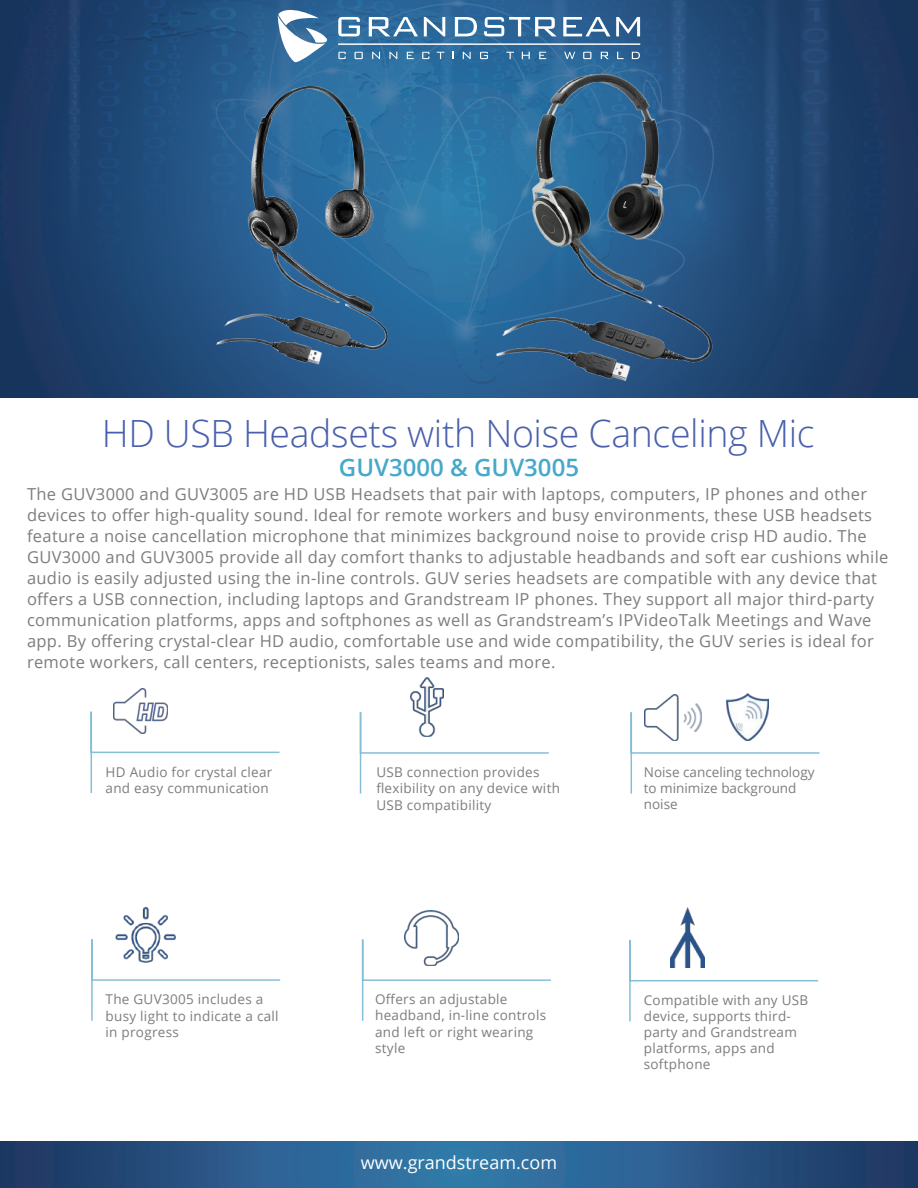
<style>
.page{position:relative;width:918px;height:1188px;background:#fff}
.page>*{position:absolute;margin:0;border:0;box-sizing:border-box;transform-origin:0 0}
.t1{font:300 37.5px "Open Sans";letter-spacing:-.01em;color:#495fad}
.t2{font:600 24px "Open Sans";color:#46a8ca}
.t3{font:18px "Open Sans";color:#fff}
.t4{font:16.5px/21px "Open Sans";letter-spacing:.02em;color:#7d7c7e}
.t5{font:13.5px/16.2px "Open Sans";letter-spacing:.02em;color:#7d7c7e}
.t6{font:13.5px/16.2px "Open Sans";color:#7d7c7e}
</style>
<div class="page">
<img style="left:0;top:0;width:918px;height:397px">
<svg style="left:278px;top:10px;width:49px;height:52px"></svg>
<svg style="left:338px;top:17px;width:22px;height:19px"></svg>
<svg style="left:369px;top:17px;width:49px;height:19px"></svg>
<svg style="left:424px;top:17px;width:21px;height:19px"></svg>
<svg style="left:455px;top:17px;width:22px;height:19px"></svg>
<svg style="left:484px;top:17px;width:73px;height:19px"></svg>
<svg style="left:563px;top:17px;width:47px;height:19px"></svg>
<svg style="left:616px;top:17px;width:24px;height:19px"></svg>
<svg style="left:338px;top:52px;width:8px;height:7px"></svg>
<svg style="left:355px;top:52px;width:8px;height:7px"></svg>
<svg style="left:372px;top:52px;width:8px;height:7px"></svg>
<svg style="left:389px;top:52px;width:8px;height:7px"></svg>
<svg style="left:407px;top:52px;width:7px;height:7px"></svg>
<svg style="left:422px;top:52px;width:8px;height:7px"></svg>
<svg style="left:437px;top:52px;width:7px;height:7px"></svg>
<svg style="left:463px;top:52px;width:8px;height:7px"></svg>
<svg style="left:480px;top:52px;width:8px;height:7px"></svg>
<svg style="left:506px;top:52px;width:8px;height:7px"></svg>
<svg style="left:522px;top:52px;width:8px;height:7px"></svg>
<svg style="left:539px;top:52px;width:7px;height:7px"></svg>
<svg style="left:632px;top:52px;width:8px;height:7px"></svg>
<svg style="left:583px;top:52px;width:8px;height:7px"></svg>
<svg style="left:601px;top:52px;width:8px;height:7px"></svg>
<svg style="left:617px;top:52px;width:7px;height:7px"></svg>
<svg style="left:564px;top:52px;width:11px;height:7px"></svg>
<hr style="left:338px;top:44px;width:302px;height:1px;background:#fff">
<svg style="left:0;top:1142px;width:918px;height:46px;background:#295988"></svg>
<svg style="left:629px;top:940px;width:190px;height:82px"></svg>
<svg style="left:91px;top:938px;width:190px;height:83px"></svg>
<svg style="left:361px;top:938px;width:190px;height:83px"></svg>
<img style="left:405px;top:910px;width:53px;height:55px">
<svg style="left:359px;top:712px;width:190px;height:82px"></svg>
<img style="left:411px;top:678px;width:33px;height:59px">
<img style="left:644px;top:695px;width:58px;height:16px">
<img style="left:726px;top:694px;width:42px;height:17px">
<svg style="left:630px;top:711px;width:190px;height:83px"></svg>
<img style="left:116px;top:908px;width:59px;height:55px">
<svg style="left:90px;top:711px;width:190px;height:82px"></svg>
<img style="left:113px;top:688px;width:55px;height:46px">
<img style="left:144px;top:64px;width:294px;height:307px">
<img style="left:438px;top:59px;width:338px;height:338px">
<img style="left:671px;top:908px;width:34px;height:59px">
<h1 class="t1" style="left:102px;top:407px;width:714px">HD USB Headsets with Noise Canceling Mic</h1>
<p class="t4" style="left:27px;top:483px;width:863px">The GUV3000 and GUV3005 are HD USB Headsets that pair with laptops, computers, IP phones and other devices to offer high-quality sound. Ideal for remote workers and busy environments, these USB headsets feature a noise cancellation microphone that minimizes background noise to provide crisp HD audio. The GUV3000 and GUV3005 provide all day comfort thanks to adjustable headbands and soft ear cushions while audio is easily adjusted using the in-line controls. GUV series headsets are compatible with any device that offers a USB connection, including laptops and Grandstream IP phones. They support all major third-party communication platforms, apps and softphones as well as Grandstream’s IPVideoTalk Meetings and Wave app. By offering crystal-clear HD audio, comfortable use and wide compatibility, the GUV series is ideal for remote workers, call centers, receptionists, sales teams and more.</p>
<h2 class="t2" style="left:339px;top:451px;width:242px">GUV3000 &amp; GUV3005</h2>
<p class="t5" style="left:106px;top:763px;width:168px">HD Audio for crystal clear and easy communication</p>
<p class="t5" style="left:376px;top:763px;width:185px">USB connection provides flexibility on any device with<br>USB compatibility</p>
<p class="t6" style="left:644px;top:764px;width:172px">Noise canceling technology to minimize background noise</p>
<p class="t5" style="left:106px;top:991px;width:175px">The GUV3005 includes a busy light to indicate a call in progress</p>
<p class="t5" style="left:375px;top:991px;width:172px">Offers an adjustable headband, in-line controls and left or right wearing style</p>
<p class="t3" style="left:361px;top:1151px;width:198px">www.grandstream.com</p>
<p class="t5" style="left:644px;top:991px;width:166px">Compatible with any USB device, supports third&shy;party and Grandstream platforms, apps and softphone</p>
</div>
